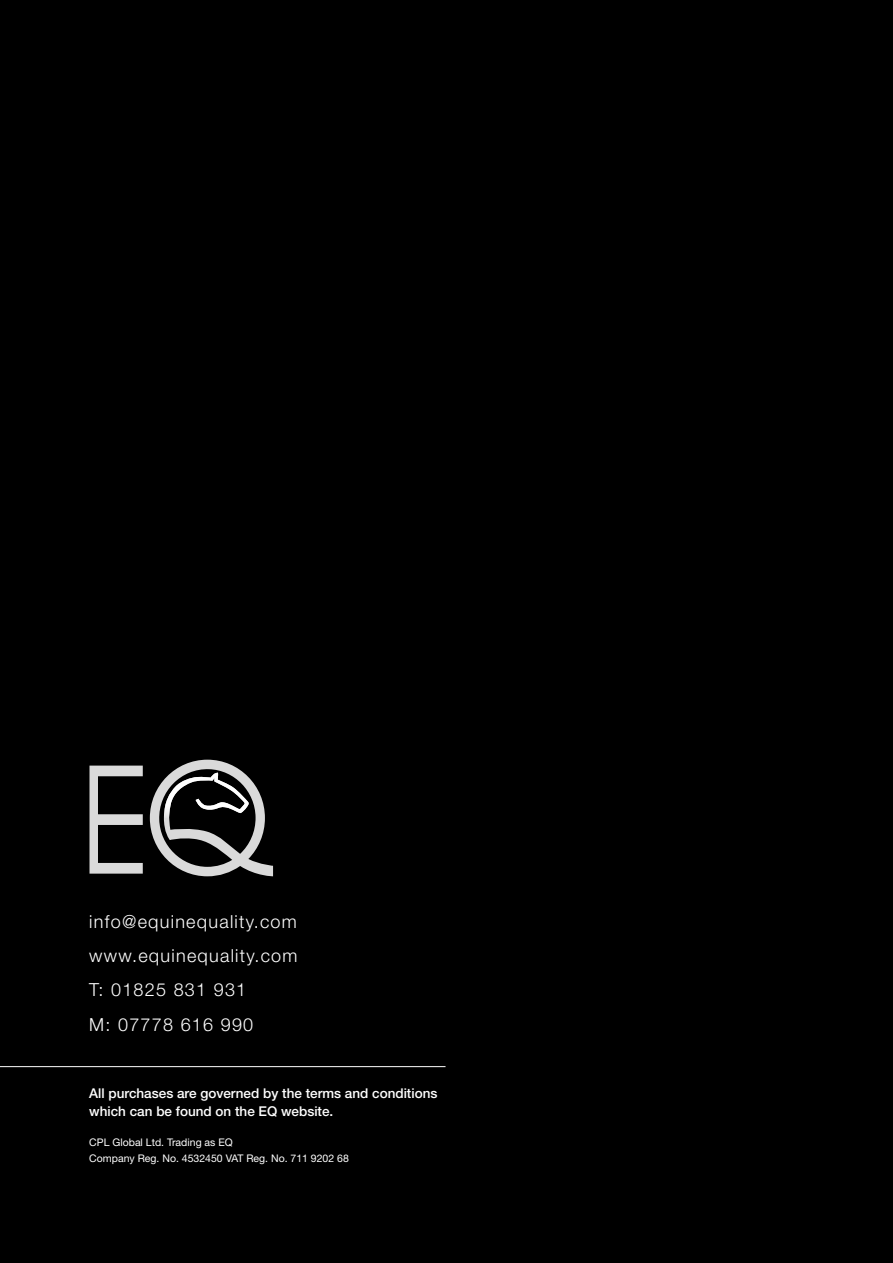
<style>
.page{position:relative;width:893px;height:1263px;background:#000}
.page>*{position:absolute;margin:0;border:0;box-sizing:border-box;transform-origin:0 0}
.t1{font:300 18px/34.3px "Helvetica Neue LT Std";letter-spacing:.07em;color:#fff}
.t2{font:500 13.5px/18px "Helvetica Neue LT Std";color:#fff}
.t3{font:10.5px/16.5px "Helvetica Neue LT Std";color:#fff}
</style>
<div class="page">
<svg style="left:89px;top:766px;width:54px;height:108px"></svg>
<svg style="left:150px;top:760px;width:123px;height:116px"></svg>
<hr style="left:0;top:1066px;width:446px;height:1px;background:#fff">
<h1 class="t1" style="left:89px;top:903px;width:210px">info@equinequality.com www.equinequality.com<br>T: 01825 831 931<br>M: 07778 616 990</h1>
<p class="t2" style="left:89px;top:1084px;width:350px">All purchases are governed by the terms and conditions which can be found on the EQ website.</p>
<p class="t3" style="left:89px;top:1133px;width:261px">CPL Global Ltd. Trading as EQ<br>Company Reg. No. 4532450 VAT Reg. No. 711 9202 68</p>
</div>
